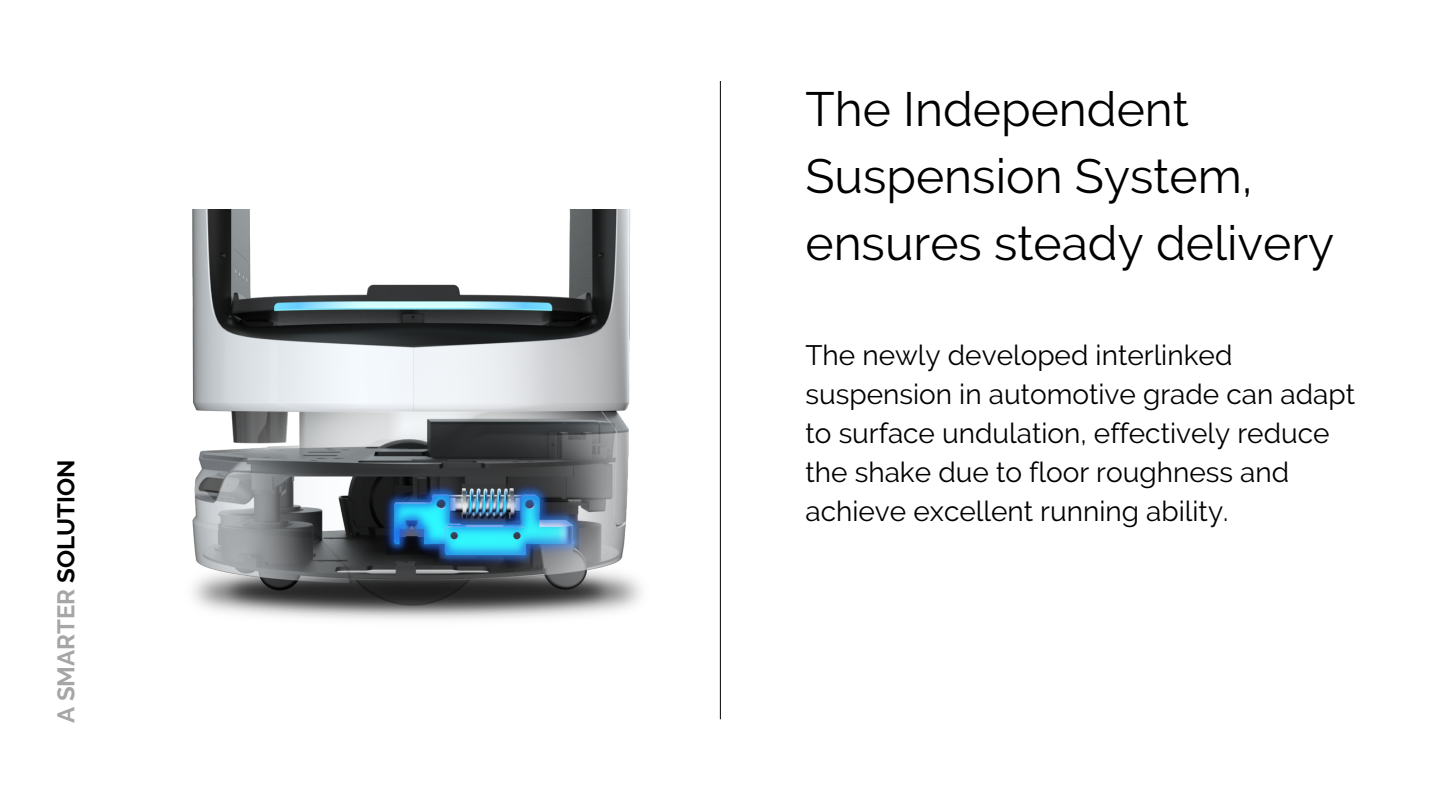
<style>
.page{position:relative;width:1440px;height:810px;background:#fff}
.page>*{position:absolute;margin:0;border:0;box-sizing:border-box;transform-origin:0 0}
.t1{font:48px/66.8px "Raleway";color:#000}
.t2{font:28px/39px "Raleway";color:#000}
.t3{font:700 24px "Raleway";color:#a6a6a6}
.s1{color:#000}
</style>
<div class="page">
<img style="left:192px;top:210px;width:450px;height:410px">
<hr style="left:720px;top:81px;width:1px;height:638px;background:#000">
<p class="t3" style="left:52px;top:723px;width:265px;rotate:-90deg">A SMARTER <span class="s1">SOLUTION</span></p>
<h1 class="t1" style="left:806px;top:76px;width:530px">The Independent<br>Suspension System, ensures steady delivery</h1>
<p class="t2" style="left:806px;top:335px;width:551px">The newly developed interlinked suspension in automotive grade can adapt to surface undulation, effectively reduce the shake due to floor roughness and achieve excellent running ability.</p>
</div>
